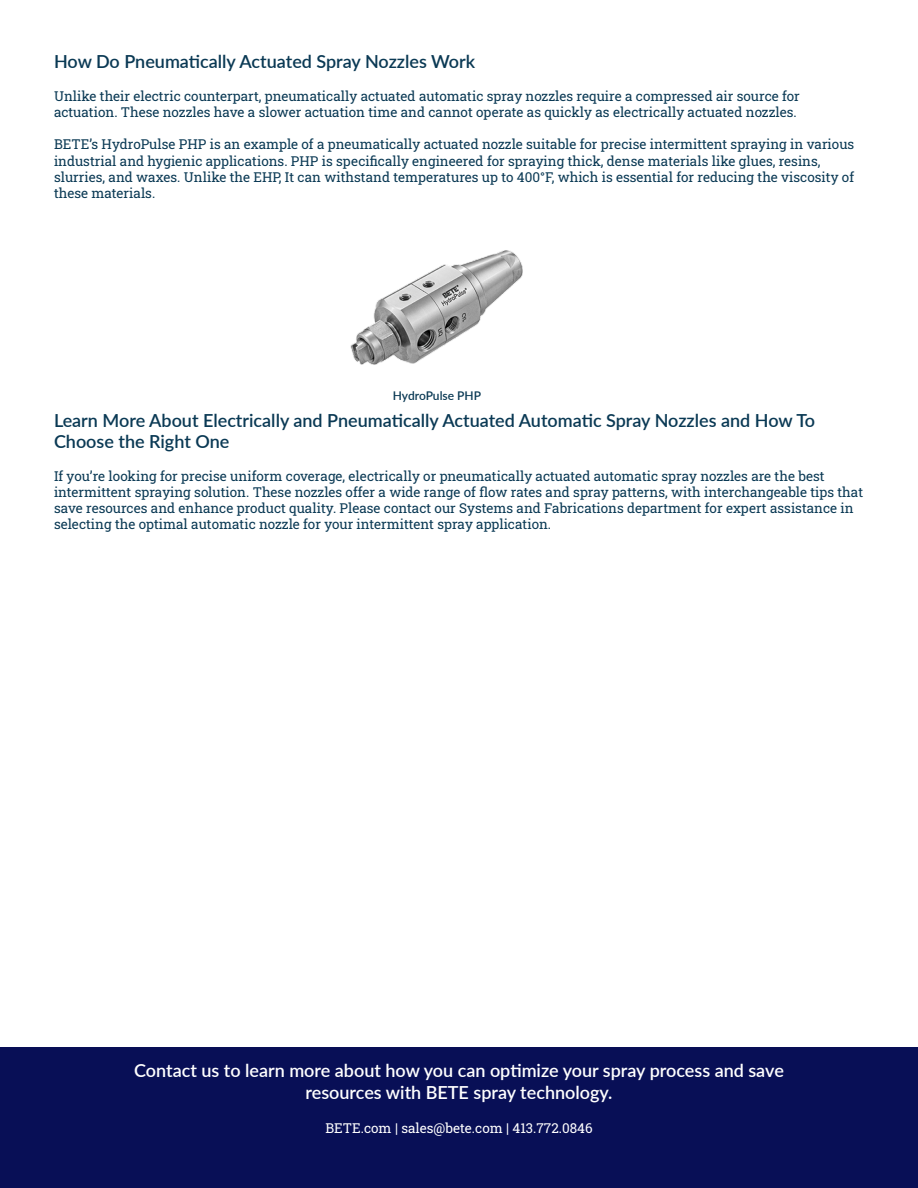
<style>
.page{position:relative;width:918px;height:1188px;background:#fff}
.page>*{position:absolute;margin:0;border:0;box-sizing:border-box;transform-origin:0 0}
.t1{font:600 18px/21.6px "Lato";color:#0a3954}
.t2{font:600 18px/21.6px "Lato";color:#fff;text-align:center}
.t3{font:13.5px/16.2px "Roboto Slab";color:#0a3954}
.t4{font:13.5px "Roboto Slab";color:#fff}
.t5{font:600 12px "Lato";color:#0a3954}
</style>
<div class="page">
<div style="left:0;top:1048px;width:918px;height:140px;background:#080f56"></div>
<img style="left:350px;top:250px;width:173px;height:115px">
<p class="t1" style="left:54px;top:50px;width:423px">How Do Pneumatically Actuated Spray Nozzles Work</p>
<p class="t3" style="left:54px;top:88px;width:747px">Unlike their electric counterpart, pneumatically actuated automatic spray nozzles require a compressed air source for actuation. These nozzles have a slower actuation time and cannot operate as quickly as electrically actuated nozzles.</p>
<p class="t3" style="left:54px;top:136px;width:802px">BETE’s HydroPulse PHP is an example of a pneumatically actuated nozzle suitable for precise intermittent spraying in various industrial and hygienic applications. PHP is specifically engineered for spraying thick, dense materials like glues, resins, slurries, and waxes. Unlike the EHP, It can withstand temperatures up to 400°F, which is essential for reducing the viscosity of these materials.</p>
<p class="t5" style="left:393px;top:387px;width:90px">HydroPulse PHP</p>
<p class="t1" style="left:54px;top:409px;width:763px">Learn More About Electrically and Pneumatically Actuated Automatic Spray Nozzles and How To<br>Choose the Right One</p>
<p class="t3" style="left:54px;top:467px;width:811px">If you’re looking for precise uniform coverage, electrically or pneumatically actuated automatic spray nozzles are the best intermittent spraying solution. These nozzles offer a wide range of flow rates and spray patterns, with interchangeable tips that save resources and enhance product quality. Please contact our Systems and Fabrications department for expert assistance in selecting the optimal automatic nozzle for your intermittent spray application.</p>
<p class="t2" style="left:134px;top:1059px;width:651px">Contact us to learn more about how you can optimize your spray process and save resources with BETE spray technology.</p>
<p class="t4" style="left:325px;top:1119px;width:269px">BETE.com | sales@bete.com | 413.772.0846</p>
</div>
